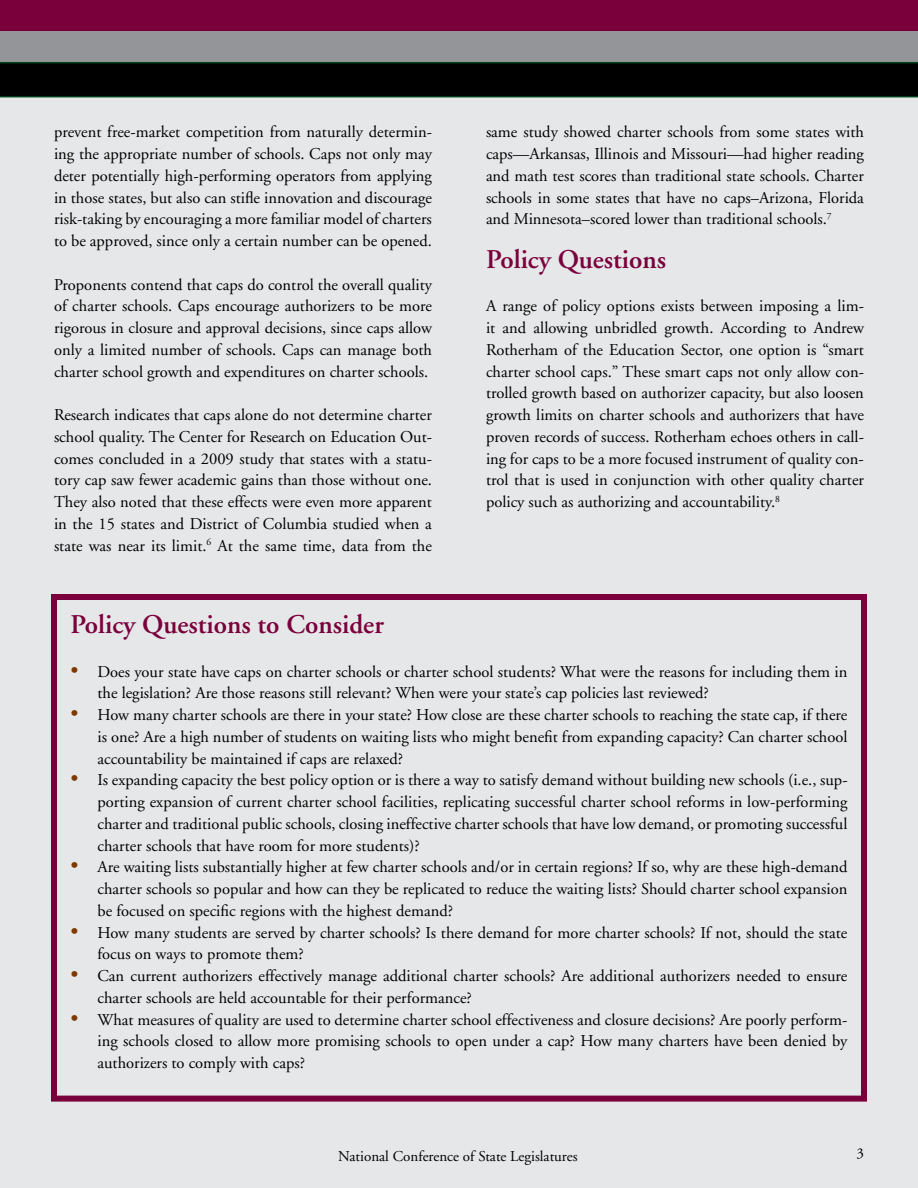
<style>
.page{position:relative;width:918px;height:1188px;background:#e6e7e8}
.page>*{position:absolute;margin:0;border:0;box-sizing:border-box;transform-origin:0 0}
.t1{font:600 27px "Adobe Garamond";color:#7a003c}
.t2{font:16.5px/21.8px "Adobe Garamond";color:#000;text-align:justify}
.t3{font:15px "Adobe Garamond";color:#000}
.s1{font-size:21px;color:#7c3a00}
</style>
<div class="page">
<div style="left:0;top:0;width:918px;height:31px;background:#7a003c"></div>
<div style="left:0;top:31px;width:918px;height:31px;background:#939598"></div>
<svg style="left:0;top:62px;width:918px;height:35px;background:#000401"></svg>
<div style="left:51px;top:594px;width:816px;height:508px;border:6px solid #7a003c"></div>
<p class="t2" style="left:54px;top:122px;width:380px">prevent free-market competition from naturally determin&shy;ing the appropriate number of schools. Caps not only may deter potentially high-performing operators from applying in those states, but also can stifle innovation and discourage risk-taking by encouraging a more familiar model of charters to be approved, since only a certain number can be opened.</p>
<p class="t2" style="left:54px;top:274px;width:379px">Proponents contend that caps do control the overall quality of charter schools. Caps encourage authorizers to be more rigorous in closure and approval decisions, since caps allow only a limited number of schools. Caps can manage both charter school growth and expenditures on charter schools.</p>
<p class="t2" style="left:54px;top:404px;width:380px">Research indicates that caps alone do not determine charter school quality. The Center for Research on Education Out&shy;comes concluded in a 2009 study that states with a statu&shy;tory cap saw fewer academic gains than those without one.<br>They also noted that these effects were even more apparent in the 15 states and District of Columbia studied when a state was near its limit.<sup>6</sup> At the same time, data from the</p>
<p class="t2" style="left:486px;top:122px;width:380px">same study showed charter schools from some states with caps—Arkansas, Illinois and Missouri—had higher reading and math test scores than traditional state schools. Charter schools in some states that have no caps–Arizona, Florida and Minnesota–scored lower than traditional schools.<sup>7</sup></p>
<h1 class="t1" style="left:486px;top:244px;width:182px">Policy Questions</h1>
<p class="t2" style="left:486px;top:296px;width:380px">A range of policy options exists between imposing a lim&shy;it and allowing unbridled growth. According to Andrew Rotherham of the Education Sector, one option is “smart charter school caps.” These smart caps not only allow con&shy;trolled growth based on authorizer capacity, but also loosen growth limits on charter schools and authorizers that have proven records of success. Rotherham echoes others in call&shy;ing for caps to be a more focused instrument of quality con&shy;trol that is used in conjunction with other quality charter policy such as authorizing and accountability.<sup>8</sup></p>
<h1 class="t1" style="left:70px;top:610px;width:315px">Policy Questions to Consider</h1>
<p class="t2" style="left:98px;top:661px;width:752px;text-indent:-27px"><span class="s1">•</span> Does your state have caps on charter schools or charter school students? What were the reasons for including them in the legislation? Are those reasons still relevant? When were your state’s cap policies last reviewed?</p>
<p class="t2" style="left:98px;top:705px;width:752px;text-indent:-27px"><span class="s1">•</span> How many charter schools are there in your state? How close are these charter schools to reaching the state cap, if there is one? Are a high number of students on waiting lists who might benefit from expanding capacity? Can charter school accountability be maintained if caps are relaxed?</p>
<p class="t2" style="left:98px;top:770px;width:752px;text-indent:-27px"><span class="s1">•</span> Is expanding capacity the best policy option or is there a way to satisfy demand without building new schools (i.e., sup&shy;porting expansion of current charter school facilities, replicating successful charter school reforms in low-performing charter and traditional public schools, closing ineffective charter schools that have low demand, or promoting successful charter schools that have room for more students)?</p>
<p class="t2" style="left:98px;top:857px;width:752px;text-indent:-27px"><span class="s1">•</span> Are waiting lists substantially higher at few charter schools and/or in certain regions? If so, why are these high-demand charter schools so popular and how can they be replicated to reduce the waiting lists? Should charter school expansion be focused on specific regions with the highest demand?</p>
<p class="t2" style="left:98px;top:922px;width:751px;text-indent:-27px"><span class="s1">•</span> How many students are served by charter schools? Is there demand for more charter schools? If not, should the state focus on ways to promote them?</p>
<p class="t2" style="left:98px;top:966px;width:751px;text-indent:-27px"><span class="s1">•</span> Can current authorizers effectively manage additional charter schools? Are additional authorizers needed to ensure charter schools are held accountable for their performance?</p>
<p class="t2" style="left:98px;top:1009px;width:752px;text-indent:-27px"><span class="s1">•</span> What measures of quality are used to determine charter school effectiveness and closure decisions? Are poorly perform&shy;ing schools closed to allow more promising schools to open under a cap? How many charters have been denied by authorizers to comply with caps?</p>
<p class="t3" style="left:338px;top:1148px;width:241px">National Conference of State Legislatures</p>
<p class="t3" style="left:856px;top:1145px;width:9px">3</p>
</div>
